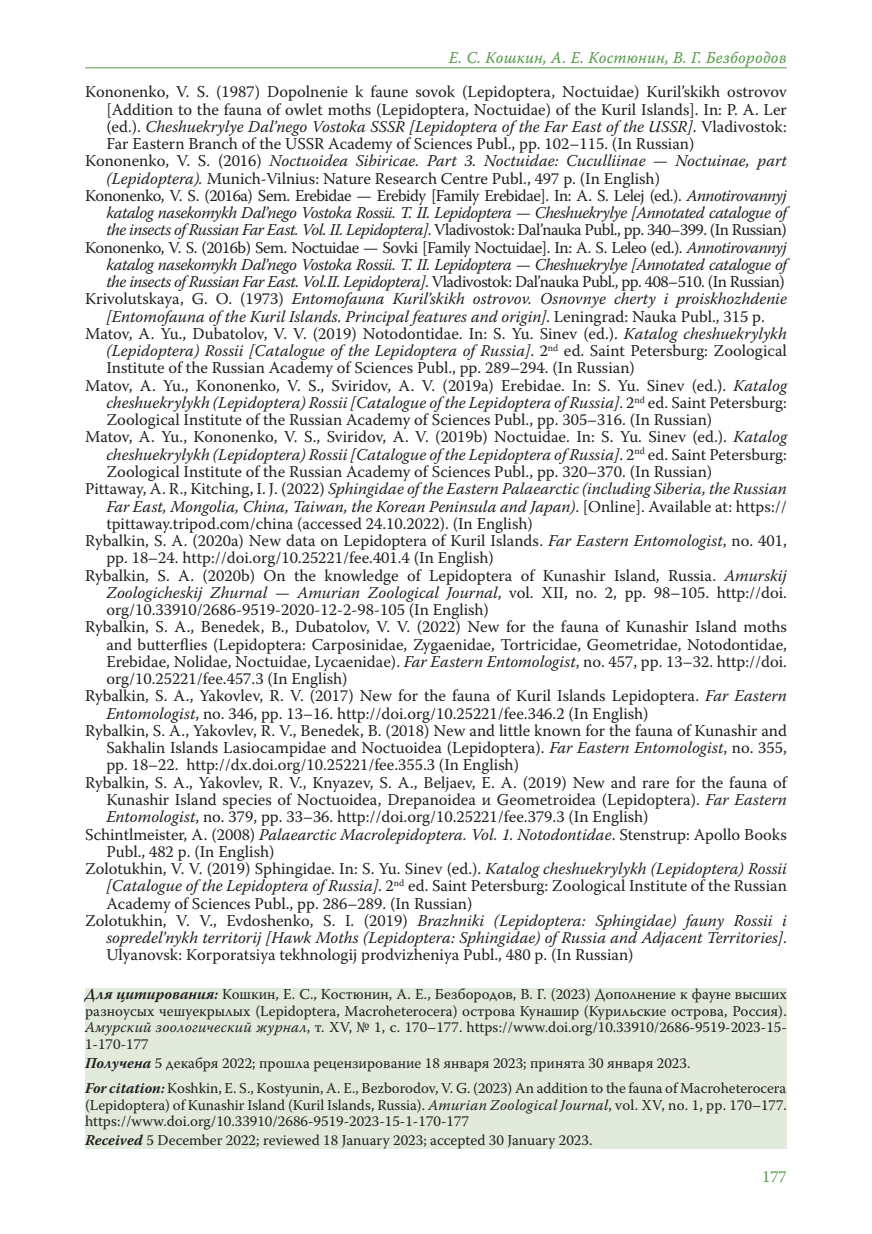
<style>
.page{position:relative;width:872px;height:1234px;background:#fff}
.page>*{position:absolute;margin:0;border:0;box-sizing:border-box;transform-origin:0 0}
.t1{font:16.5px/17.2px "Warnock Pro";color:#231f20;text-align:justify}
.t2{font:italic 16.5px/17.2px "Warnock Pro";letter-spacing:-.005em;color:#231f20;text-align:justify}
.colon_left{font:16.5px "Warnock Pro It Capt";letter-spacing:.005em;color:#559d49;scale:.95 1}
.t3{font:16.5px "Warnock Pro";color:#559d49}
.Affiliation_info{font:15px/16.5px "Warnock Pro";color:#231f20;text-align:justify}
.s1{font-style:italic}
.s2{font-style:normal}
.s3{font-weight:700;font-style:italic}
</style>
<div class="page">
<div style="left:85px;top:988px;width:702px;height:160px;background:#e1eadb"></div>
<hr style="left:85px;top:67px;width:702px;height:1px;background:#559d49">
<p class="colon_left" style="left:449px;top:48px;width:357px">Е. С. Кошкин, А. Е. Костюнин, В. Г. Безбородов</p>
<p class="t1" style="left:106px;top:83px;width:682px;text-indent:-21px">Kononenko, V. S. (1987) Dopolnenie k faune sovok (Lepidoptera, Noctuidae) Kuril’skikh ostrovov [Addition to the fauna of owlet moths (Lepidoptera, Noctuidae) of the Kuril Islands]. In: P. A. Ler (ed.). <span class="s1">Cheshuekrylye Dal’nego Vostoka SSSR [Lepidoptera of the Far East of the USSR]</span>. Vladivostok:<br>Far Eastern Branch of the USSR Academy of Sciences Publ., pp. 102–115. (In Russian)</p>
<p class="t1" style="left:106px;top:152px;width:682px;text-indent:-21px">Kononenko, V. S. (2016) <span class="s1">Noctuoidea Sibiricae. Part 3. Noctuidae: Cuculliinae — Noctuinae, part (Lepidoptera).</span> Munich-Vilnius: Nature Research Centre Publ., 497 p. (In English)</p>
<p class="t2" style="left:106px;top:186px;width:682px;text-indent:-21px"><span class="s2">Kononenko, V. S. (2016a) Sem. Erebidae — Erebidy [Family Erebidae]. In: A. S. Lelej (ed.).</span> Annotirovannyj katalog nasekomykh Dal’nego Vostoka Rossii. T. II. Lepidoptera — Cheshuekrylye [Annotated catalogue of the insects of Russian Far East. Vol. II. Lepidoptera]<span class="s2">. Vladivostok: Dal’nauka Publ., pp. 340–399. (In Russian)</span></p>
<p class="t2" style="left:106px;top:238px;width:682px;text-indent:-21px"><span class="s2">Kononenko, V. S. (2016b) Sem. Noctuidae — Sovki [Family Noctuidae]. In: A. S. Leleо (ed.).</span> Annotirovannyj katalog nasekomykh Dal’nego Vostoka Rossii. T. II. Lepidoptera — Cheshuekrylye [Annotated catalogue of the insects of Russian Far East. Vol.II. Lepidoptera]<span class="s2">. Vladivostok: Dal’nauka Publ., pp. 408–510. (In Russian)</span></p>
<p class="t2" style="left:85px;top:290px;width:703px;text-align:center"><span class="s2">Krivolutskaya, G. O. (1973)</span> Entomofauna Kuril’skikh ostrovov. Osnovnye cherty i proiskhozhdenie [Entomofauna of the Kuril Islands. Principal features and origin]<span class="s2">. Leningrad: Nauka Publ., 315 p.</span></p>
<p class="t1" style="left:106px;top:324px;width:682px;text-indent:-21px">Matov, A. Yu., Dubatolov, V. V. (2019) Notodontidae. In: S. Yu. Sinev (ed.). <span class="s1">Katalog cheshuekrylykh (Lepidoptera) Rossii [Catalogue of the Lepidoptera of Russia]</span>. 2<sup>nd</sup> ed. Saint Petersburg: Zoological Institute of the Russian Academy of Sciences Publ., pp. 289–294. (In Russian)</p>
<p class="t1" style="left:106px;top:376px;width:682px;text-indent:-21px">Matov, A. Yu., Kononenko, V. S., Sviridov, A. V. (2019a) Erebidae. In: S. Yu. Sinev (ed.). <span class="s1">Katalog cheshuekrylykh (Lepidoptera) Rossii [Catalogue of the Lepidoptera of Russia]</span>. 2<sup>nd</sup> ed. Saint Petersburg:<br>Zoological Institute of the Russian Academy of Sciences Publ., pp. 305–316. (In Russian)</p>
<p class="t1" style="left:106px;top:428px;width:682px;text-indent:-21px">Matov, A. Yu., Kononenko, V. S., Sviridov, A. V. (2019b) Noctuidae. In: S. Yu. Sinev (ed.). <span class="s1">Katalog cheshuekrylykh (Lepidoptera) Rossii [Catalogue of the Lepidoptera of Russia]</span>. 2<sup>nd</sup> ed. Saint Petersburg:<br>Zoological Institute of the Russian Academy of Sciences Publ., pp. 320–370. (In Russian)</p>
<p class="t1" style="left:106px;top:480px;width:682px;text-indent:-21px">Pittaway, A. R., Kitching, I. J. (2022) <span class="s1">Sphingidae of the Eastern Palaearctic (including Siberia, the Russian Far East, Mongolia, China, Taiwan, the Korean Peninsula and Japan)</span>. [Online]. Available at: https:// tpittaway.tripod.com/china (accessed 24.10.2022). (In English)</p>
<p class="t1" style="left:106px;top:531px;width:682px;text-indent:-21px">Rybalkin, S. A. (2020a) New data on Lepidoptera of Kuril Islands. <span class="s1">Far Eastern Entomologist</span>, no. 401, pp. 18–24. http://doi.org/10.25221/fee.401.4 (In English)</p>
<p class="t1" style="left:106px;top:566px;width:682px;text-indent:-21px">Rybalkin, S. A. (2020b) On the knowledge of Lepidoptera of Kunashir Island, Russia. <span class="s1">Amurskij Zoologicheskij Zhurnal — Amurian Zoological Journal</span>, vol. XII, no. 2, pp. 98–105. http://doi. org/10.33910/2686-9519-2020-12-2-98-105 (In English)</p>
<p class="t1" style="left:106px;top:618px;width:682px;text-indent:-21px">Rybalkin, S. A., Benedek, B., Dubatolov, V. V. (2022) New for the fauna of Kunashir Island moths and butterflies (Lepidoptera: Carposinidae, Zygaenidae, Tortricidae, Geometridae, Notodontidae, Erebidae, Nolidae, Noctuidae, Lycaenidae). <span class="s1">Far Eastern Entomologist</span>, no. 457, pp. 13–32. http://doi. org/10.25221/fee.457.3 (In English)</p>
<p class="t1" style="left:106px;top:687px;width:682px;text-indent:-21px">Rybalkin, S. A., Yakovlev, R. V. (2017) New for the fauna of Kuril Islands Lepidoptera. <span class="s1">Far Eastern<br>Entomologist</span>, no. 346, pp. 13–16. http://doi.org/10.25221/fee.346.2 (In English)</p>
<p class="t1" style="left:106px;top:721px;width:682px;text-indent:-21px">Rybalkin, S. A., Yakovlev, R. V., Benedek, B. (2018) New and little known for the fauna of Kunashir and Sakhalin Islands Lasiocampidae and Noctuoidea (Lepidoptera). <span class="s1">Far Eastern Entomologist</span>, no. 355, pp. 18–22. http://dx.doi.org/10.25221/fee.355.3 (In English)</p>
<p class="t1" style="left:106px;top:773px;width:682px;text-indent:-21px">Rybalkin, S. A., Yakovlev, R. V., Knyazev, S. A., Beljaev, E. A. (2019) New and rare for the fauna of Kunashir Island species of Noctuoidea, Drepanoidea и Geometroidea (Lepidoptera). <span class="s1">Far Eastern Entomologist</span>, no. 379, pp. 33–36. http://doi.org/10.25221/fee.379.3 (In English)</p>
<p class="t1" style="left:106px;top:825px;width:682px;text-indent:-21px">Schintlmeister, A. (2008) <span class="s1">Palaearctic Macrolepidoptera. Vol. 1. Notodontidae</span>. Stenstrup: Apollo Books<br>Publ., 482 p. (In English)</p>
<p class="t1" style="left:106px;top:859px;width:682px;text-indent:-21px">Zolotukhin, V. V. (2019) Sphingidae. In: S. Yu. Sinev (ed.). <span class="s1">Katalog cheshuekrylykh (Lepidoptera) Rossii [Catalogue of the Lepidoptera of Russia]</span>. 2<sup>nd</sup> ed. Saint Petersburg: Zoological Institute of the Russian Academy of Sciences Publ., pp. 286–289. (In Russian)</p>
<p class="t2" style="left:106px;top:911px;width:682px;text-indent:-21px"><span class="s2">Zolotukhin, V. V., Evdoshenko, S. I. (2019)</span> Brazhniki (Lepidoptera: Sphingidae) fauny Rossii i sopredel’nykh territorij [Hawk Moths (Lepidoptera: Sphingidae) of Russia and Adjacent Territories]<span class="s2">.<br>Ulyanovsk: Korporatsiya tekhnologij prodvizheniya Publ., 480 p. (In Russian)</span></p>
<p class="Affiliation_info" style="left:85px;top:985px;width:703px"><span class="s3">Для цитирования:</span> Кошкин, Е. С., Костюнин, А. Е., Безбородов, В. Г. (2023) Дополнение к фауне высших разноусых чешуекрылых (Lepidoptera, Macroheterocera) острова Кунашир (Курильские острова, Россия).<br><span class="s1">Амурский зоологический журнал</span>, т. XV, № 1, с. 170–177. https://www.doi.org/10.33910/2686-9519-2023-15- 1-170-177</p>
<p class="Affiliation_info" style="left:85px;top:1054px;width:607px"><span class="s3">Получена</span> 5 декабря 2022; прошла рецензирование 18 января 2023; принята 30 января 2023.</p>
<p class="Affiliation_info" style="left:85px;top:1079px;width:703px"><span class="s3">For citation:</span> Koshkin, E. S., Kostyunin, A. E., Bezborodov, V. G. (2023) An addition to the fauna of Macroheterocera (Lepidoptera) of Kunashir Island (Kuril Islands, Russia). <span class="s1">Amurian Zoological Journal</span>, vol. XV, no. 1, pp. 170–177. https://www.doi.org/10.33910/2686-9519-2023-15-1-170-177</p>
<p class="Affiliation_info" style="left:85px;top:1131px;width:509px"><span class="s3">Received</span> 5 December 2022; reviewed 18 January 2023; accepted 30 January 2023.</p>
<p class="t3" style="left:762px;top:1166px;width:26px">177</p>
</div>
